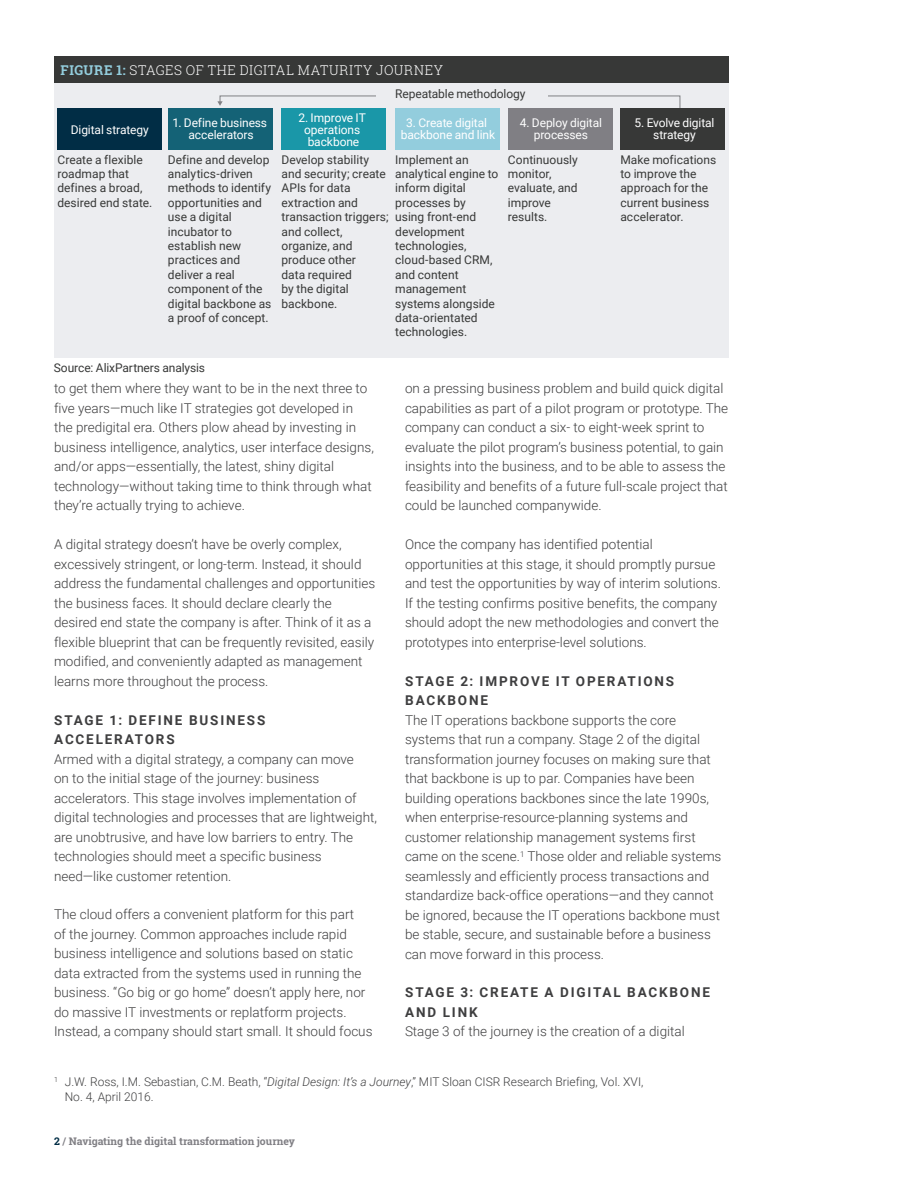
<style>
.page{position:relative;width:918px;height:1188px;background:#fff}
.page>*{position:absolute;margin:0;border:0;box-sizing:border-box;transform-origin:0 0}
.Body{font:300 13.5px/19.5px "Roboto";color:#3e3e3f}
.Subheading{font:700 13.5px/19.5px "Roboto";letter-spacing:.135em;color:#3e3e3f}
.t1{font:300 13.5px "Roboto Slab";letter-spacing:.045em;color:#fff}
.t2{font:12px/14.4px "Roboto";color:#373837}
.t3{font:12px/12px "Roboto";letter-spacing:-.01em;color:#fff;text-align:center}
.Footnote{font:300 12px/15px "Roboto";color:#3e3e3f}
.Body-2{font:700 10.5px "Roboto Slab";color:#807f84}
.s1{font-weight:700;color:#93cddd}
.s2{font-style:italic}
.s3{color:#012d45}
</style>
<div class="page">
<div style="left:54px;top:80px;width:675px;height:278px;background:#ecedf0"></div>
<div style="left:54px;top:56px;width:675px;height:27px;background:#373837"></div>
<svg style="left:217px;top:95px;width:464px;height:13px"></svg>
<div style="left:376px;top:87px;width:172px;height:17px;background:#ecedf0"></div>
<div style="left:57px;top:108px;width:105px;height:42px;background:#012d45"></div>
<div style="left:168px;top:108px;width:105px;height:42px;background:#146276"></div>
<div style="left:281px;top:108px;width:105px;height:42px;background:#1a97a8"></div>
<div style="left:395px;top:108px;width:105px;height:42px;background:#93cddd"></div>
<div style="left:508px;top:108px;width:105px;height:42px;background:#807f84"></div>
<div style="left:620px;top:108px;width:105px;height:42px;background:#373837"></div>
<p class="t1" style="left:61px;top:61px;width:384px"><span class="s1">FIGURE 1:</span> STAGES OF THE DIGITAL MATURITY JOURNEY</p>
<p class="t2" style="left:395px;top:86px;width:132px">Repeatable methodology</p>
<p class="t3" style="left:71px;top:124px;width:80px">Digital strategy</p>
<p class="t3" style="left:172px;top:116px;width:96px">1. Define business accelerators</p>
<p class="t3" style="left:298px;top:112px;width:69px">2. Improve IT operations backbone</p>
<p class="t3" style="left:401px;top:116px;width:96px">3. Create digital backbone and link</p>
<p class="t3" style="left:520px;top:116px;width:84px">4. Deploy digital processes</p>
<p class="t3" style="left:635px;top:116px;width:81px">5. Evolve digital strategy</p>
<p class="t2" style="left:57px;top:152px;width:96px">Create a flexible roadmap that defines a broad, desired end state.</p>
<p class="t2" style="left:168px;top:152px;width:105px">Define and develop analytics-driven methods to identify opportunities and use a digital incubator to establish new practices and deliver a real component of the digital backbone as a proof of concept.</p>
<p class="t2" style="left:281px;top:152px;width:109px">Develop stability and security; create<br>APIs for data extraction and transaction triggers; and collect, organize, and produce other<br>data required<br>by the digital backbone.</p>
<p class="t2" style="left:395px;top:152px;width:105px">Implement an analytical engine to inform digital processes by<br>using front-end development technologies, cloud-based CRM, and content management systems alongside data-orientated technologies.</p>
<p class="t2" style="left:508px;top:152px;width:72px">Continuously monitor, evaluate, and improve results.</p>
<p class="t2" style="left:620px;top:152px;width:97px">Make mofications to improve the approach for the current business accelerator.</p>
<p class="t2" style="left:54px;top:360px;width:153px">Source: AlixPartners analysis</p>
<p class="Body" style="left:54px;top:378px;width:321px">to get them where they want to be in the next three to five years—much like IT strategies got developed in the predigital era. Others plow ahead by investing in business intelligence, analytics, user interface designs, and/or apps—essentially, the latest, shiny digital technology—without taking time to think through what they’re actually trying to achieve.</p>
<p class="Body" style="left:54px;top:534px;width:323px">A digital strategy doesn’t have be overly complex, excessively stringent, or long-term. Instead, it should address the fundamental challenges and opportunities the business faces. It should declare clearly the desired end state the company is after. Think of it as a flexible blueprint that can be frequently revisited, easily modified, and conveniently adapted as management learns more throughout the process.</p>
<p class="Subheading" style="left:54px;top:709px;width:213px">STAGE 1: DEFINE BUSINESS<br>ACCELERATORS</p>
<p class="Body" style="left:54px;top:748px;width:325px">Armed with a digital strategy, a company can move<br>on to the initial stage of the journey: business accelerators. This stage involves implementation of digital technologies and processes that are lightweight, are unobtrusive, and have low barriers to entry. The technologies should meet a specific business need—like customer retention.</p>
<p class="Body" style="left:54px;top:904px;width:320px">The cloud offers a convenient platform for this part<br>of the journey. Common approaches include rapid business intelligence and solutions based on static data extracted from the systems used in running the business. “Go big or go home” doesn’t apply here, nor do massive IT investments or replatform projects.<br>Instead, a company should start small. It should focus</p>
<p class="Body" style="left:405px;top:378px;width:325px">on a pressing business problem and build quick digital capabilities as part of a pilot program or prototype. The company can conduct a six- to eight-week sprint to evaluate the pilot program’s business potential, to gain insights into the business, and to be able to assess the feasibility and benefits of a future full-scale project that could be launched companywide.</p>
<p class="Body" style="left:405px;top:534px;width:317px">Once the company has identified potential opportunities at this stage, it should promptly pursue and test the opportunities by way of interim solutions.<br>If the testing confirms positive benefits, the company should adopt the new methodologies and convert the prototypes into enterprise-level solutions.</p>
<p class="Subheading" style="left:405px;top:670px;width:271px">STAGE 2: IMPROVE IT OPERATIONS<br>BACKBONE</p>
<p class="Body" style="left:405px;top:709px;width:318px">The IT operations backbone supports the core systems that run a company. Stage 2 of the digital transformation journey focuses on making sure that that backbone is up to par. Companies have been building operations backbones since the late 1990s, when enterprise-resource-planning systems and customer relationship management systems first came on the scene.<sup>1</sup> Those older and reliable systems seamlessly and efficiently process transactions and standardize back-office operations—and they cannot be ignored, because the IT operations backbone must be stable, secure, and sustainable before a business can move forward in this process.</p>
<p class="Subheading" style="left:405px;top:982px;width:306px">STAGE 3: CREATE A DIGITAL BACKBONE<br>AND LINK</p>
<p class="Body" style="left:405px;top:1021px;width:281px">Stage 3 of the journey is the creation of a digital</p>
<p class="Footnote" style="left:65px;top:1074px;width:580px;text-indent:-11px"><sup>1</sup> J.W. Ross, I.M. Sebastian, C.M. Beath, “<span class="s2">Digital Design: It’s a Journey</span>,” MIT Sloan CISR Research Briefing, Vol. XVI,<br>No. 4, April 2016.</p>
<p class="Body-2" style="left:54px;top:1134px;width:243px"><span class="s3">2</span> / Navigating the digital transformation journey</p>
</div>
